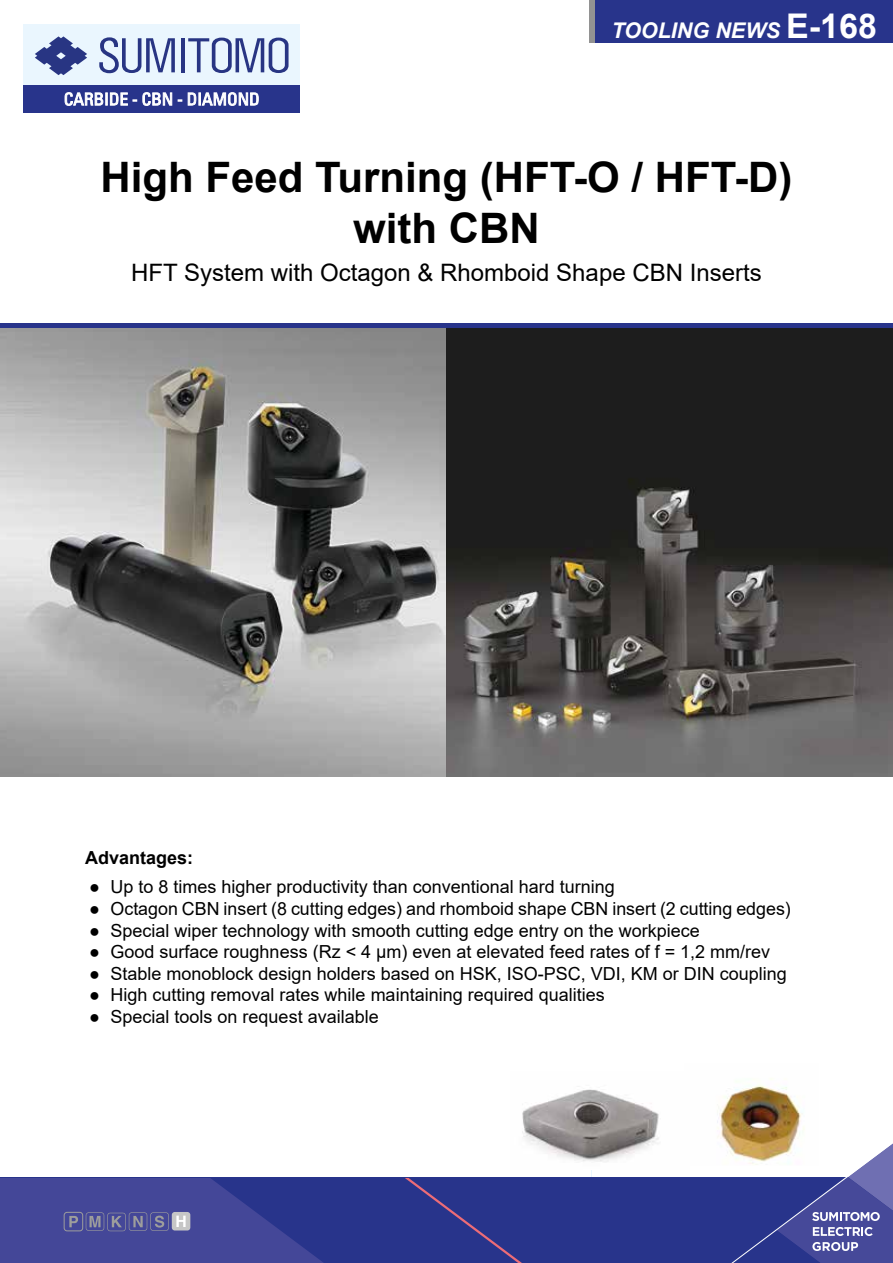
<style>
.page{position:relative;width:893px;height:1263px;background:#fff}
.page>*{position:absolute;margin:0;border:0;box-sizing:border-box;transform-origin:0 0}
.t1{font:700 42px/50.4px "Arial";color:#000;text-align:center}
.t2{font:24px "Arial";color:#000}
.t3{font:italic 700 21.6px "Arial";color:#fff}
.t4{font:18px/21.6px "Arial";color:#000}
.t5{font:700 18px "Arial";color:#000}
.s1{font-style:normal;font-size:34.05px}
</style>
<div class="page">
<div style="left:589px;top:0;width:6px;height:43px;background:#929292"></div>
<div style="left:595px;top:0;width:298px;height:43px;background:#28348b"></div>
<hr style="left:591px;top:1163px;width:1px;height:47px;background:#eaf6fe">
<div style="left:0;top:1178px;width:893px;height:85px;background:#28348b"></div>
<svg style="left:405px;top:1178px;width:117px;height:85px"></svg>
<svg style="left:731px;top:1143px;width:162px;height:120px"></svg>
<div style="left:23px;top:25px;width:277px;height:60px;background:#eaf6fe"></div>
<svg style="left:35px;top:36px;width:52px;height:39px"></svg>
<svg style="left:99px;top:37px;width:76px;height:36px"></svg>
<hr style="left:181px;top:38px;width:4px;height:34px;background:#283583">
<svg style="left:188px;top:38px;width:101px;height:35px"></svg>
<div style="left:23px;top:85px;width:277px;height:27px;background:#28348b"></div>
<svg style="left:65px;top:92px;width:72px;height:14px"></svg>
<svg style="left:143px;top:92px;width:29px;height:14px"></svg>
<svg style="left:188px;top:92px;width:70px;height:14px"></svg>
<svg style="left:0;top:1178px;width:323px;height:85px"></svg>
<img style="left:0;top:327px;width:893px;height:449px">
<img style="left:717px;top:1079px;width:101px;height:86px">
<hr style="left:0;top:323px;width:893px;height:4px;background:#28348b">
<img style="left:522px;top:1089px;width:137px;height:80px">
<p class="t3" style="left:611px;top:16px;width:267px">TOOLING NEWS <span class="s1">E-168</span></p>
<h1 class="t1" style="left:100px;top:153px;width:694px">High Feed Turning (HFT-O / HFT-D) with CBN</h1>
<h2 class="t2" style="left:131px;top:256px;width:632px">HFT System with Octagon &amp; Rhomboid Shape CBN Inserts</h2>
<p class="t5" style="left:85px;top:844px;width:110px">Advantages:</p>
<p class="t4" style="left:89px;top:876px;width:12px;text-align:justify">● ● ● ● ● ● ●</p>
<p class="t4" style="left:111px;top:876px;width:682px">Up to 8 times higher productivity than conventional hard turning<br>Octagon CBN insert (8 cutting edges) and rhomboid shape CBN insert (2 cutting edges)<br>Special wiper technology with smooth cutting edge entry on the workpiece<br>Good surface roughness (Rz &lt; 4 µm) even at elevated feed rates of f = 1,2 mm/rev Stable monoblock design holders based on HSK, ISO-PSC, VDI, KM or DIN coupling High cutting removal rates while maintaining required qualities<br>Special tools on request available</p>
</div>
